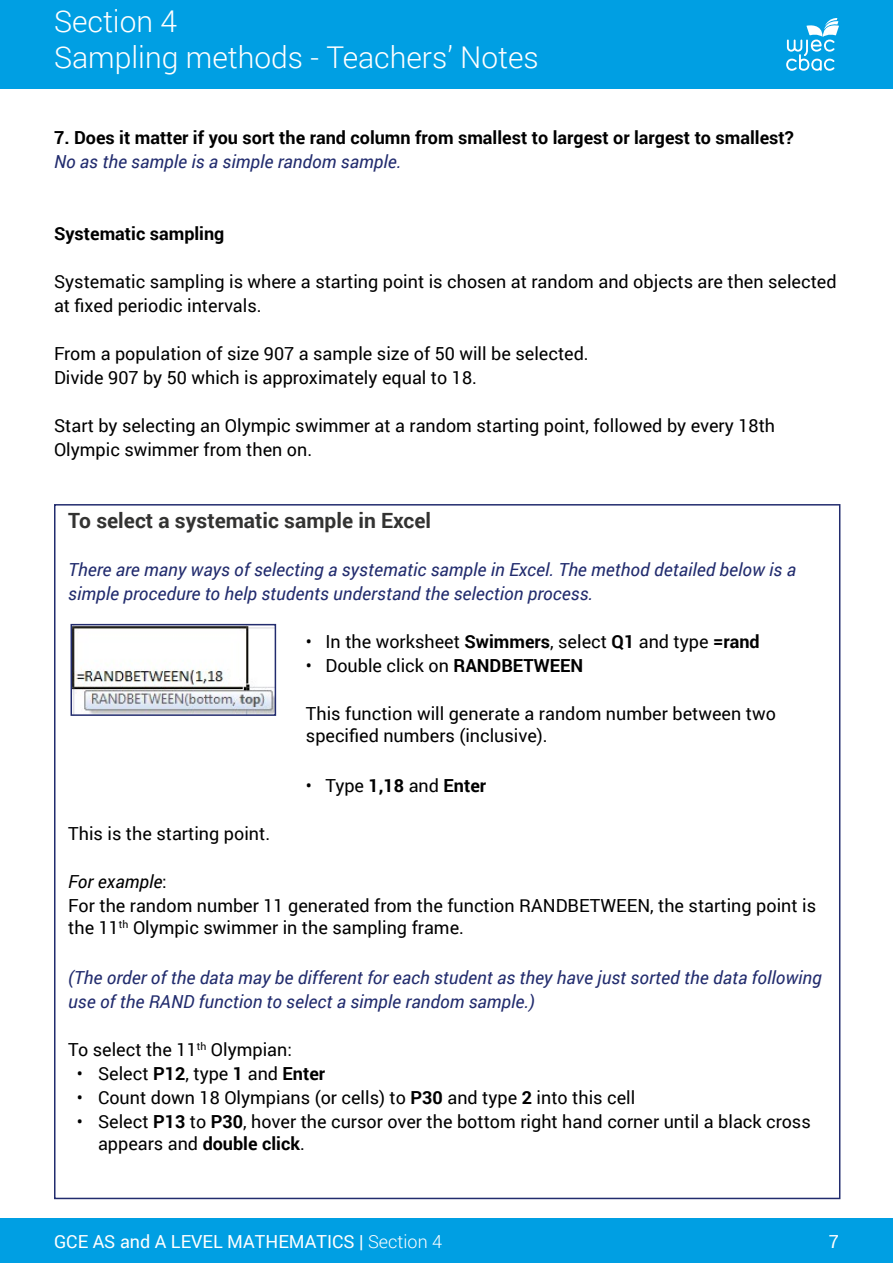
<style>
.page{position:relative;width:893px;height:1263px;background:#fff}
.page>*{position:absolute;margin:0;border:0;box-sizing:border-box;transform-origin:0 0}
.t1{font:300 30px/36px "Roboto";color:#fff}
.t2{font:700 21px "Roboto";color:#333332}
.t3{font:18px/24px "Roboto";color:#000}
.t4{font:italic 18px/24px "Roboto";color:#222c6e}
.t5{font:700 18px "Roboto";color:#000}
.t6{font:18px "Roboto";color:#fff}
.s1{font-weight:700}
.s2{font-weight:400}
.s3{font-style:italic}
.s4{font-weight:300}
</style>
<div class="page">
<div style="left:0;top:0;width:893px;height:89px;background:#009fe3"></div>
<div style="left:0;top:1218px;width:893px;height:45px;background:#009fe3"></div>
<svg style="left:786px;top:18px;width:53px;height:53px"></svg>
<img style="left:74px;top:627px;width:199px;height:86px">
<div style="left:71px;top:624px;width:205px;height:92px;border:2px solid #222c6e"></div>
<h1 class="t1" style="left:54px;top:2px;width:486px">Section 4<br>Sampling methods - Teachers’ Notes</h1>
<p class="t5" style="left:54px;top:125px;width:741px">7. Does it matter if you sort the rand column from smallest to largest or largest to smallest?</p>
<p class="t4" style="left:54px;top:149px;width:349px">No as the sample is a simple random sample.</p>
<p class="t5" style="left:54px;top:221px;width:172px">Systematic sampling</p>
<p class="t3" style="left:54px;top:269px;width:784px">Systematic sampling is where a starting point is chosen at random and objects are then selected at fixed periodic intervals.</p>
<p class="t3" style="left:54px;top:341px;width:536px">From a population of size 907 a sample size of 50 will be selected.<br>Divide 907 by 50 which is approximately equal to 18.</p>
<p class="t3" style="left:54px;top:413px;width:723px">Start by selecting an Olympic swimmer at a random starting point, followed by every 18th<br>Olympic swimmer from then on.</p>
<p class="t2" style="left:68px;top:506px;width:364px">To select a systematic sample in Excel</p>
<p class="t4" style="left:68px;top:557px;width:729px">There are many ways of selecting a systematic sample in Excel. The method detailed below is a simple procedure to help students understand the selection process.</p>
<p class="t3" style="left:306px;top:629px;width:455px">• In the worksheet <span class="s1">Swimmers</span>, select <span class="s1">Q1</span> and type <span class="s1">=rand</span></p>
<p class="t3" style="left:306px;top:653px;width:279px">• Double click on <span class="s1">RANDBETWEEN</span></p>
<p class="t3" style="left:306px;top:702px;width:471px;line-height:21.6px">This function will generate a random number between two specified numbers (inclusive).</p>
<p class="t5" style="left:306px;top:773px;width:182px"><span class="s2">• Type</span> 1,18 <span class="s2">and</span> Enter</p>
<p class="t3" style="left:68px;top:821px;width:203px">This is the starting point.</p>
<p class="t3" style="left:68px;top:869px;width:749px"><span class="s3">For example</span>:<br>For the random number 11 generated from the function RANDBETWEEN, the starting point is</p>
<p class="t3" style="left:68px;top:915px;width:397px">the 11<sup>th</sup> Olympic swimmer in the sampling frame.</p>
<p class="t4" style="left:68px;top:965px;width:755px">(The order of the data may be different for each student as they have just sorted the data following use of the RAND function to select a simple random sample.)</p>
<p class="t3" style="left:68px;top:1037px;width:225px">To select the 11<sup>th</sup> Olympian:</p>
<p class="t3" style="left:77px;top:1061px;width:250px">• Select <span class="s1">P12</span>, type <span class="s1">1</span> and <span class="s1">Enter</span></p>
<p class="t3" style="left:77px;top:1085px;width:560px">• Count down 18 Olympians (or cells) to <span class="s1">P30</span> and type <span class="s1">2</span> into this cell</p>
<p class="t3" style="left:98px;top:1110px;width:714px;line-height:21.6px;text-indent:-21px">• Select <span class="s1">P13</span> to <span class="s1">P30</span>, hover the cursor over the bottom right hand corner until a black cross appears and <span class="s1">double click</span>.</p>
<p class="t6" style="left:54px;top:1229px;width:390px">GCE AS and A LEVEL MATHEMATICS | <span class="s4">Section 4</span></p>
<p class="t6" style="left:829px;top:1229px;width:12px">7</p>
</div>
